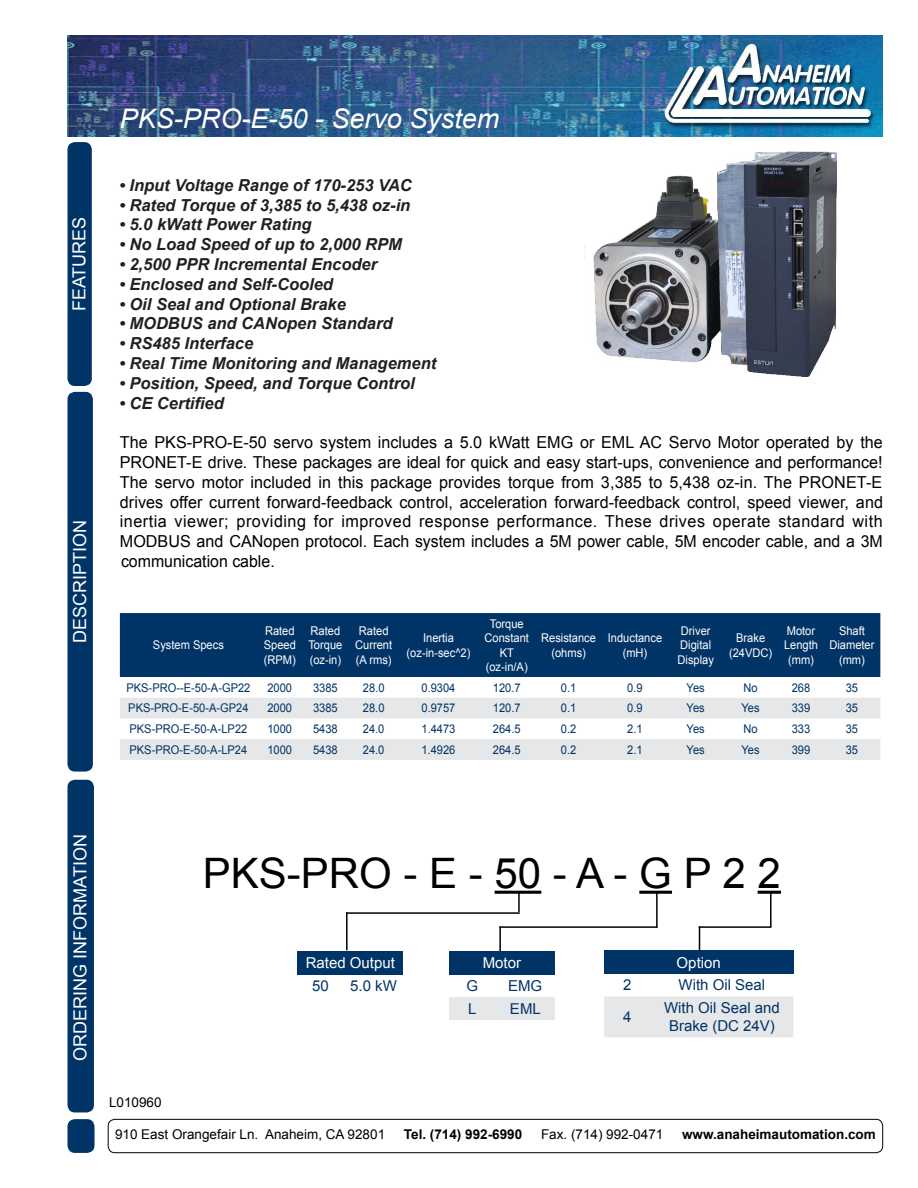
<style>
.page{position:relative;width:918px;height:1188px;background:#fff}
.page>*{position:absolute;margin:0;border:0;box-sizing:border-box;transform-origin:0 0}
.t1{font:42px "Arial";color:#000}
.t2{font:italic 27px "Arial";color:#fff}
.t3{font:18px "Arial";color:#fff}
.t4{font:16.5px/19.8px "Arial";color:#000;text-align:justify}
.t5{font:italic 700 16.5px "Arial";color:#231f20}
.t6{font:16.5px "Arial";color:#000;scale:.96 1}
.t7{font:15px/18px "Arial";color:#036;text-align:center}
.t8{font:15px "Arial";color:#fff}
.t9{font:13.5px "Arial";color:#000}
.t10{font:700 13.5px "Arial";color:#000}
.t11{font:12px "Arial";color:#036;scale:.93 1}
.t12{font:12px/14.4px "Arial";color:#fff;text-align:center;scale:.93 1}
</style>
<div class="page">
<img style="left:68px;top:35px;width:815px;height:101px">
<div style="left:68px;top:781px;width:25px;height:331px;background:#036;border-radius:7px"></div>
<div style="left:68px;top:780px;width:26px;height:332px;border:2px solid #036;border-radius:7px"></div>
<div style="left:68px;top:1120px;width:26px;height:32px;background:#036;border-radius:7px"></div>
<div style="left:68px;top:1119px;width:26px;height:34px;border:2px solid #036;border-radius:7px"></div>
<div style="left:108px;top:1119px;width:775px;height:34px;border:1px solid #000;border-radius:7px"></div>
<div style="left:68px;top:393px;width:24px;height:378px;background:#036;border-radius:7px"></div>
<div style="left:68px;top:392px;width:25px;height:380px;border:2px solid #036;border-radius:7px"></div>
<div style="left:120px;top:613px;width:760px;height:64px;background:#036"></div>
<svg style="left:120px;top:698px;width:760px;height:62px;fill:#e6e7e8"></svg>
<div style="left:68px;top:143px;width:23px;height:242px;background:#036;border-radius:7px"></div>
<div style="left:68px;top:142px;width:24px;height:244px;border:2px solid #036;border-radius:7px"></div>
<hr style="left:495px;top:891px;width:46px;height:3px;background:#000">
<hr style="left:639px;top:891px;width:33px;height:3px;background:#000">
<hr style="left:758px;top:891px;width:23px;height:3px;background:#000">
<hr style="left:518px;top:892px;width:2px;height:20px;background:#000">
<hr style="left:656px;top:892px;width:2px;height:35px;background:#000">
<hr style="left:346px;top:912px;width:174px;height:2px;background:#000">
<hr style="left:770px;top:892px;width:2px;height:35px;background:#000">
<div style="left:297px;top:951px;width:106px;height:23px;background:#036"></div>
<div style="left:604px;top:951px;width:189px;height:23px;background:#036"></div>
<div style="left:604px;top:996px;width:189px;height:41px;background:#e6e7e8"></div>
<div style="left:449px;top:951px;width:106px;height:23px;background:#036"></div>
<div style="left:449px;top:997px;width:106px;height:23px;background:#e6e7e8"></div>
<hr style="left:346px;top:912px;width:2px;height:38px;background:#000">
<hr style="left:499px;top:926px;width:159px;height:2px;background:#000">
<hr style="left:499px;top:926px;width:2px;height:25px;background:#000">
<hr style="left:699px;top:926px;width:72px;height:2px;background:#000">
<svg style="left:699px;top:926px;width:1px;height:25px"></svg>
<img style="left:584px;top:152px;width:253px;height:225px">
<p class="t3" style="left:67px;top:311px;width:96px;rotate:-90deg">FEATURES</p>
<p class="t3" style="left:68px;top:643px;width:125px;rotate:-90deg">DESCRIPTION</p>
<h2 class="t2" style="left:120px;top:101px;width:381px">PKS-PRO-E-50 - Servo System</h2>
<p class="t5" style="left:119px;top:174px;width:294px">• Input Voltage Range of 170-253 VAC</p>
<p class="t5" style="left:119px;top:194px;width:293px">• Rated Torque of 3,385 to 5,438 oz-in</p>
<p class="t5" style="left:119px;top:214px;width:194px">• 5.0 kWatt Power Rating</p>
<p class="t5" style="left:119px;top:233px;width:284px">• No Load Speed of up to 2,000 RPM</p>
<p class="t5" style="left:119px;top:253px;width:259px">• 2,500 PPR Incremental Encoder</p>
<p class="t5" style="left:119px;top:273px;width:215px">• Enclosed and Self-Cooled</p>
<p class="t5" style="left:119px;top:293px;width:228px">• Oil Seal and Optional Brake</p>
<p class="t5" style="left:119px;top:313px;width:275px">• MODBUS and CANopen Standard</p>
<p class="t5" style="left:119px;top:332px;width:136px">• RS485 Interface</p>
<p class="t5" style="left:119px;top:352px;width:319px">• Real Time Monitoring and Management</p>
<p class="t5" style="left:119px;top:372px;width:297px">• Position, Speed, and Torque Control</p>
<p class="t5" style="left:119px;top:392px;width:106px">• CE Certified</p>
<p class="t4" style="left:120px;top:433px;width:765px">The PKS-PRO-E-50 servo system includes a 5.0 kWatt EMG or EML AC Servo Motor operated by the PRONET-E drive. These packages are ideal for quick and easy start-ups, convenience and performance!<br>The servo motor included in this package provides torque from 3,385 to 5,438 oz-in. The PRONET-E drives offer current forward-feedback control, acceleration forward-feedback control, speed viewer, and inertia viewer; providing for improved response performance. These drives operate standard with MODBUS and CANopen protocol. Each system includes a 5M power cable, 5M encoder cable, and a 3M</p>
<p class="t6" style="left:121px;top:550px;width:162px">communication cable.</p>
<p class="t12" style="left:153px;top:638px;width:78px">System Specs</p>
<p class="t12" style="left:264px;top:624px;width:36px;text-align:justify">Rated Speed (RPM)</p>
<p class="t12" style="left:308px;top:624px;width:38px;text-align:left">Rated<br>Torque (oz-in)</p>
<p class="t12" style="left:355px;top:624px;width:41px">Rated<br>Current (A rms)</p>
<p class="t12" style="left:407px;top:631px;width:70px">Inertia (oz-in-sec^2)</p>
<p class="t12" style="left:485px;top:617px;width:49px">Torque<br>Constant<br>KT (oz-in/A)</p>
<p class="t12" style="left:541px;top:631px;width:60px">Resistance (ohms)</p>
<p class="t12" style="left:608px;top:631px;width:60px">Inductance (mH)</p>
<p class="t12" style="left:678px;top:624px;width:41px;text-align:left">Driver<br>Digital<br>Display</p>
<p class="t12" style="left:729px;top:631px;width:48px">Brake (24VDC)</p>
<p class="t12" style="left:784px;top:624px;width:38px">Motor<br>Length (mm)</p>
<p class="t12" style="left:829px;top:624px;width:50px">Shaft<br>Diameter (mm)</p>
<p class="t11" style="left:126px;top:680px;width:135px">PKS-PRO--E-50-A-GP22</p>
<p class="t11" style="left:267px;top:680px;width:28px">2000</p>
<p class="t11" style="left:313px;top:680px;width:28px">3385</p>
<p class="t11" style="left:363px;top:680px;width:25px">28.0</p>
<p class="t11" style="left:422px;top:680px;width:38px">0.9304</p>
<p class="t11" style="left:493px;top:680px;width:31px">120.7</p>
<p class="t11" style="left:561px;top:680px;width:18px">0.1</p>
<p class="t11" style="left:627px;top:680px;width:18px">0.9</p>
<p class="t11" style="left:687px;top:680px;width:21px">Yes</p>
<p class="t11" style="left:744px;top:680px;width:17px">No</p>
<p class="t11" style="left:792px;top:680px;width:21px">268</p>
<p class="t11" style="left:846px;top:680px;width:15px">35</p>
<p class="t11" style="left:128px;top:700px;width:131px">PKS-PRO-E-50-A-GP24</p>
<p class="t11" style="left:267px;top:700px;width:28px">2000</p>
<p class="t11" style="left:313px;top:700px;width:28px">3385</p>
<p class="t11" style="left:363px;top:700px;width:25px">28.0</p>
<p class="t11" style="left:422px;top:700px;width:38px">0.9757</p>
<p class="t11" style="left:493px;top:700px;width:31px">120.7</p>
<p class="t11" style="left:561px;top:700px;width:18px">0.1</p>
<p class="t11" style="left:627px;top:700px;width:18px">0.9</p>
<p class="t11" style="left:687px;top:700px;width:21px">Yes</p>
<p class="t11" style="left:742px;top:700px;width:21px">Yes</p>
<p class="t11" style="left:792px;top:700px;width:21px">339</p>
<p class="t11" style="left:846px;top:700px;width:15px">35</p>
<p class="t11" style="left:129px;top:721px;width:128px">PKS-PRO-E-50-A-LP22</p>
<p class="t11" style="left:267px;top:721px;width:28px">1000</p>
<p class="t11" style="left:313px;top:721px;width:28px">5438</p>
<p class="t11" style="left:363px;top:721px;width:25px">24.0</p>
<p class="t11" style="left:422px;top:721px;width:38px">1.4473</p>
<p class="t11" style="left:493px;top:721px;width:31px">264.5</p>
<p class="t11" style="left:561px;top:721px;width:18px">0.2</p>
<p class="t11" style="left:627px;top:721px;width:18px">2.1</p>
<p class="t11" style="left:687px;top:721px;width:21px">Yes</p>
<p class="t11" style="left:744px;top:721px;width:17px">No</p>
<p class="t11" style="left:792px;top:721px;width:21px">333</p>
<p class="t11" style="left:846px;top:721px;width:15px">35</p>
<p class="t11" style="left:129px;top:742px;width:128px">PKS-PRO-E-50-A-LP24</p>
<p class="t11" style="left:267px;top:742px;width:28px">1000</p>
<p class="t11" style="left:313px;top:742px;width:28px">5438</p>
<p class="t11" style="left:363px;top:742px;width:25px">24.0</p>
<p class="t11" style="left:421px;top:742px;width:38px">1.4926</p>
<p class="t11" style="left:493px;top:742px;width:31px">264.5</p>
<p class="t11" style="left:561px;top:742px;width:18px">0.2</p>
<p class="t11" style="left:627px;top:742px;width:18px">2.1</p>
<p class="t11" style="left:687px;top:742px;width:21px">Yes</p>
<p class="t11" style="left:742px;top:742px;width:21px">Yes</p>
<p class="t11" style="left:792px;top:742px;width:21px">399</p>
<p class="t11" style="left:846px;top:742px;width:15px">35</p>
<p class="t3" style="left:68px;top:1061px;width:228px;rotate:-90deg">ORDERING INFORMATION</p>
<h1 class="t1" style="left:203px;top:846px;width:580px">PKS-PRO - E - 50 - A - G P 2 2</h1>
<p class="t9" style="left:109px;top:1094px;width:54px">L010960</p>
<p class="t8" style="left:306px;top:953px;width:91px">Rated Output</p>
<p class="t7" style="left:312px;top:977px;width:18px">50</p>
<p class="t7" style="left:350px;top:977px;width:48px">5.0 kW</p>
<p class="t8" style="left:483px;top:953px;width:40px">Motor</p>
<p class="t7" style="left:466px;top:977px;width:13px">G</p>
<p class="t7" style="left:508px;top:977px;width:36px">EMG</p>
<p class="t7" style="left:468px;top:1000px;width:10px">L</p>
<p class="t7" style="left:510px;top:1000px;width:32px">EML</p>
<p class="t8" style="left:677px;top:952px;width:46px">Option</p>
<p class="t7" style="left:623px;top:976px;width:10px">2</p>
<p class="t7" style="left:679px;top:976px;width:88px">With Oil Seal</p>
<p class="t7" style="left:623px;top:1008px;width:10px">4</p>
<p class="t7" style="left:664px;top:999px;width:117px">With Oil Seal and<br>Brake (DC 24V)</p>
<p class="t9" style="left:115px;top:1125px;width:272px">910 East Orangefair Ln. Anaheim, CA 92801</p>
<p class="t10" style="left:404px;top:1125px;width:120px">Tel. (714) 992-6990</p>
<p class="t9" style="left:541px;top:1125px;width:124px">Fax. (714) 992-0471</p>
<p class="t10" style="left:682px;top:1125px;width:195px">www.anaheimautomation.com</p>
</div>
